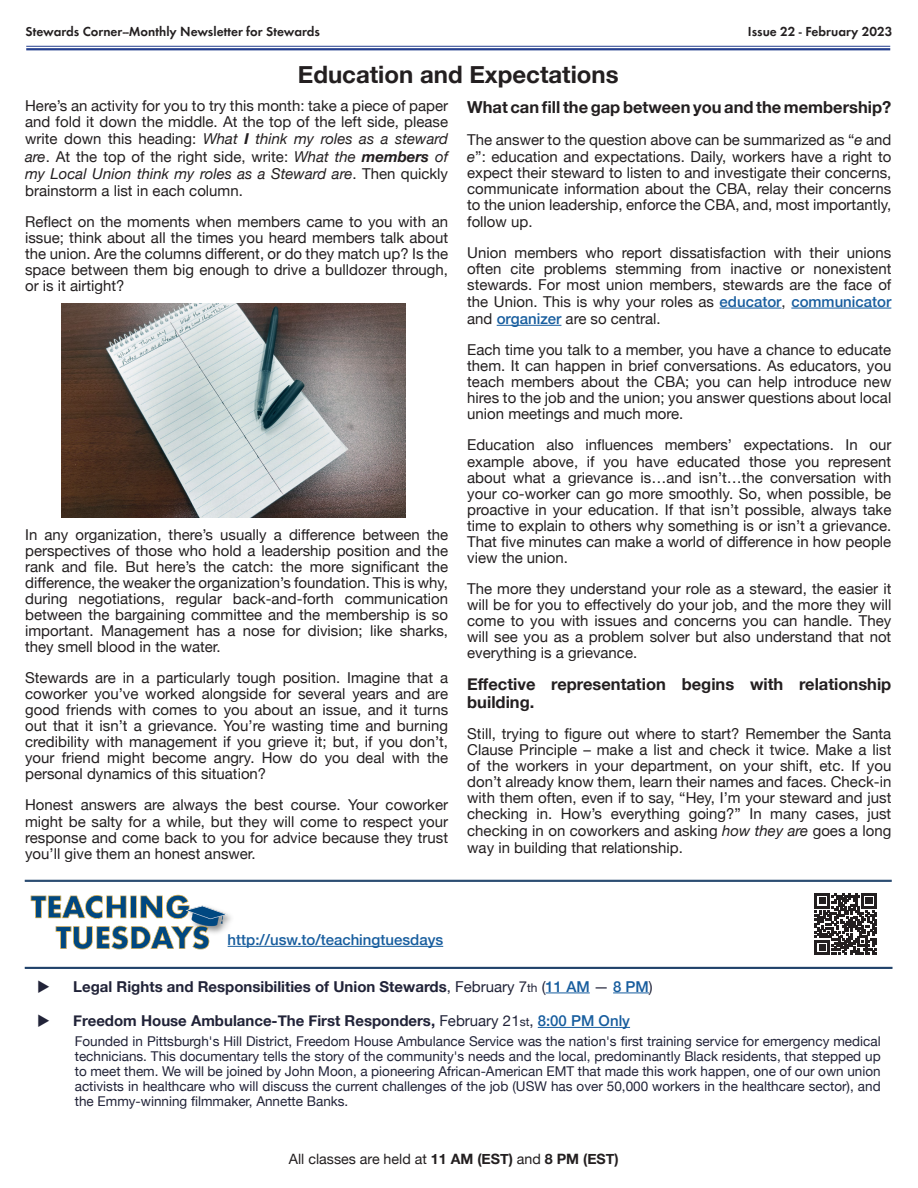
<style>
.page{position:relative;width:918px;height:1188px;background:#fff}
.page>*{position:absolute;margin:0;border:0;box-sizing:border-box;transform-origin:0 0}
.H1_Title{font:700 24px "Helvetica Neue";color:#231f20}
.body_text{font:700 16.5px/17.2px "Helvetica Neue";color:#231f20}
.body_text-2{font:15px/16px "Helvetica Neue";color:#231f20;text-align:justify}
.t1{font:700 15px "Helvetica Neue";color:#212338}
.t2{font:500 15px "Helvetica Neue";color:#175d9e}
.t3{font:14.25px "Helvetica Neue";color:#231f20}
.TT_description{font:13.5px/15px "Helvetica Neue";color:#212338;text-align:justify}
.t4{font:600 13.5px "Futura T";color:#231f20}
.s1{font-style:italic}
.s2{font-weight:700;font-style:italic}
.s3{font-weight:500;color:#175d9e}
.s4{font-weight:400}
.s5{font-weight:400;font-size:12px}
.s6{font-weight:700}
</style>
<div class="page">
<hr style="left:26px;top:46px;width:864px;height:1px;background:#253f8e">
<hr style="left:26px;top:48px;width:864px;height:2px;background:#253f8e">
<hr style="left:228px;top:946px;width:215px;height:1px;background:#175d9e">
<hr style="left:546px;top:993px;width:44px;height:1px;background:#175d9e">
<hr style="left:613px;top:993px;width:36px;height:1px;background:#175d9e">
<hr style="left:538px;top:1027px;width:92px;height:1px;background:#175d9e">
<hr style="left:720px;top:308px;width:62px;height:1px;background:#175d9e">
<hr style="left:791px;top:308px;width:100px;height:1px;background:#175d9e">
<hr style="left:497px;top:325px;width:64px;height:1px;background:#175d9e">
<img style="left:30px;top:894px;width:203px;height:56px">
<hr style="left:25px;top:880px;width:867px;height:1px;background:#002855">
<hr style="left:25px;top:881px;width:867px;height:1px;background:#002855">
<hr style="left:25px;top:967px;width:867px;height:1px;background:#002855">
<hr style="left:25px;top:968px;width:867px;height:1px;background:#002855">
<svg style="left:815px;top:893px;width:61px;height:62px"></svg>
<img style="left:61px;top:303px;width:344px;height:215px">
<p class="t4" style="left:26px;top:23px;width:296px">Stewards Corner--Monthly Newsletter for Stewards</p>
<p class="t4" style="left:748px;top:23px;width:146px">Issue 22 - February 2023</p>
<p class="H1_Title" style="left:298px;top:55px;width:322px">Education and Expectations</p>
<p class="body_text-2" style="left:25px;top:98px;width:425px;line-height:17px">Here’s an activity for you to try this month: take a piece of paper and fold it down the middle. At the top of the left side, please write down this heading: <span class="s1">What</span> <span class="s2">I</span> <span class="s1">think my roles as a steward are</span>. At the top of the right side, write: <span class="s1">What the</span> <span class="s2">members</span> <span class="s1">of my Local Union think my roles as a Steward are</span>. Then quickly brainstorm a list in each column.</p>
<p class="body_text-2" style="left:25px;top:215px;width:425px">Reflect on the moments when members came to you with an issue; think about all the times you heard members talk about the union. Are the columns different, or do they match up? Is the space between them big enough to drive a bulldozer through, or is it airtight?</p>
<p class="body_text-2" style="left:25px;top:527px;width:425px">In any organization, there’s usually a difference between the perspectives of those who hold a leadership position and the rank and file. But here’s the catch: the more significant the difference, the weaker the organization’s foundation. This is why, during negotiations, regular back-and-forth communication between the bargaining committee and the membership is so important. Management has a nose for division; like sharks, they smell blood in the water.</p>
<p class="body_text-2" style="left:25px;top:671px;width:425px">Stewards are in a particularly tough position. Imagine that a coworker you’ve worked alongside for several years and are good friends with comes to you about an issue, and it turns out that it isn’t a grievance. You’re wasting time and burning credibility with management if you grieve it; but, if you don’t, your friend might become angry. How do you deal with the personal dynamics of this situation?</p>
<p class="body_text-2" style="left:25px;top:798px;width:425px">Honest answers are always the best course. Your coworker might be salty for a while, but they will come to respect your response and come back to you for advice because they trust you’ll give them an honest answer.</p>
<p class="body_text" style="left:467px;top:99px;width:426px">What can fill the gap between you and the membership?</p>
<p class="body_text-2" style="left:467px;top:132px;width:426px">The answer to the question above can be summarized as “<span class="s1">e</span> and <span class="s1">e</span>”: education and expectations. Daily, workers have a right to expect their steward to listen to and investigate their concerns, communicate information about the CBA, relay their concerns to the union leadership, enforce the CBA, and, most importantly, follow up.</p>
<p class="body_text-2" style="left:467px;top:245px;width:426px;line-height:16.6px">Union members who report dissatisfaction with their unions often cite problems stemming from inactive or nonexistent stewards. For most union members, stewards are the face of the Union. This is why your roles as <span class="s3">educator</span>, <span class="s3">communicator </span>and <span class="s3">organizer</span> are so central.</p>
<p class="body_text-2" style="left:467px;top:343px;width:426px">Each time you talk to a member, you have a chance to educate them. It can happen in brief conversations. As educators, you teach members about the CBA; you can help introduce new hires to the job and the union; you answer questions about local union meetings and much more.</p>
<p class="body_text-2" style="left:467px;top:438px;width:426px">Education also influences members’ expectations. In our example above, if you have educated those you represent about what a grievance is…and isn’t…the conversation with your co-worker can go more smoothly. So, when possible, be proactive in your education. If that isn’t possible, always take time to explain to others why something is or isn’t a grievance.<br>That five minutes can make a world of difference in how people view the union.</p>
<p class="body_text-2" style="left:467px;top:581px;width:426px">The more they understand your role as a steward, the easier it will be for you to effectively do your job, and the more they will come to you with issues and concerns you can handle. They will see you as a problem solver but also understand that not everything is a grievance.</p>
<p class="body_text" style="left:467px;top:676px;width:426px">Effective representation begins with relationship building.</p>
<p class="body_text-2" style="left:467px;top:726px;width:426px">Still, trying to figure out where to start? Remember the Santa Clause Principle – make a list and check it twice. Make a list of the workers in your department, on your shift, etc. If you don’t already know them, learn their names and faces. Check-in with them often, even if to say, “Hey, I’m your steward and just checking in. How’s everything going?” In many cases, just checking in on coworkers and asking <span class="s1">how they are</span> goes a long way in building that relationship.</p>
<p class="t2" style="left:228px;top:928px;width:217px">http://usw.to/teachingtuesdays</p>
<p class="t1" style="left:73px;top:975px;width:581px">Legal Rights and Responsibilities of Union Stewards<span class="s4">, February 7</span><span class="s5">th</span> <span class="s4">(</span><span class="s3">11 AM</span> <span class="s4">—</span> <span class="s3">8 PM</span><span class="s4">)</span></p>
<p class="t1" style="left:73px;top:1009px;width:558px">Freedom House Ambulance-The First Responders, <span class="s4">February 21</span><span class="s5">st</span><span class="s4">,</span> <span class="s3">8:00 PM Only</span></p>
<p class="TT_description" style="left:75px;top:1034px;width:807px">Founded in Pittsburgh's Hill District, Freedom House Ambulance Service was the nation's first training service for emergency medical technicians. This documentary tells the story of the community's needs and the local, predominantly Black residents, that stepped up to meet them. We will be joined by John Moon, a pioneering African-American EMT that made this work happen, one of our own union activists in healthcare who will discuss the current challenges of the job (USW has over 50,000 workers in the healthcare sector), and the Emmy-winning filmmaker, Annette Banks.</p>
<p class="t3" style="left:289px;top:1148px;width:331px">All classes are held at <span class="s6">11 AM (EST)</span> and <span class="s6">8 PM (EST)</span></p>
</div>
